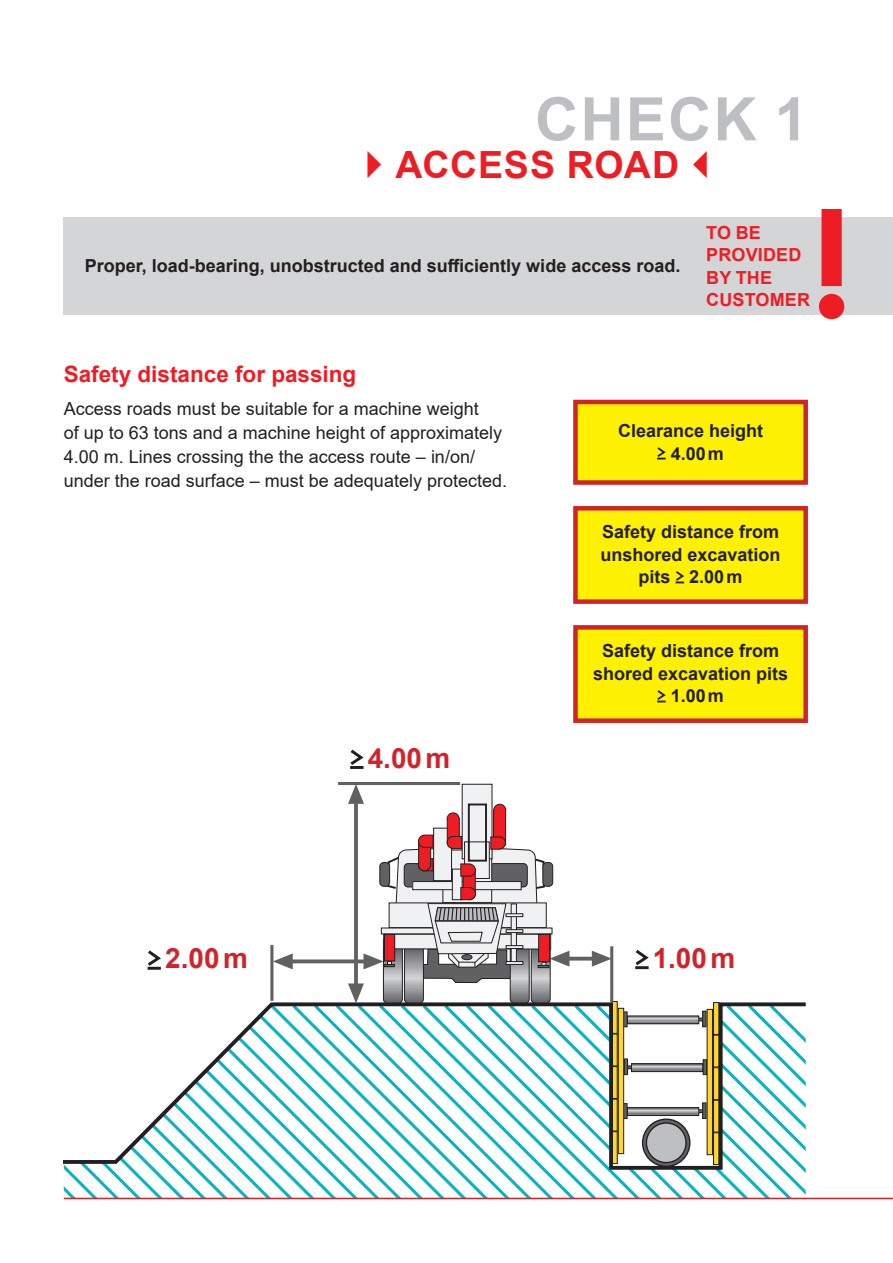
<style>
.page{position:relative;width:893px;height:1263px;background:#fff}
.page>*{position:absolute;margin:0;border:0;box-sizing:border-box;transform-origin:0 0}
.t1{font:600 143.4px "Futura ND";color:#ee1d23}
.t2{font:700 60px "Arial";letter-spacing:.035em;color:#bebfc2}
.t3{font:700 37.5px "Arial";letter-spacing:.015em;color:#ee1d23}
.t4{font:700 27.9px "Arial";letter-spacing:.065em;color:#d1232a}
.t5{font:700 22.5px "Arial";color:#ee1d23}
.t6{font:18px/24px "Arial";color:#231f20}
.t7{font:700 18px/22.5px "Arial";color:#231f20}
.t8{font:700 18px/22.5px "Arial";letter-spacing:.01em;color:#ee1d23}
</style>
<div class="page">
<svg style="left:64px;top:1172px;width:742px;height:26px"></svg>
<svg style="left:64px;top:1000px;width:742px;height:172px"></svg>
<hr style="left:566px;top:957px;width:27px;height:3px;background:#616164">
<svg style="left:592px;top:951px;width:18px;height:16px"></svg>
<hr style="left:270px;top:945px;width:3px;height:56px;background:#616164">
<svg style="left:293px;top:959px;width:55px;height:4px"></svg>
<svg style="left:273px;top:953px;width:20px;height:16px"></svg>
<hr style="left:610px;top:946px;width:3px;height:56px;background:#616164">
<hr style="left:338px;top:782px;width:122px;height:3px;background:#616164">
<svg style="left:348px;top:784px;width:221px;height:219px"></svg>
<hr style="left:64px;top:1198px;width:829px;height:1px;background:#d1232a">
<div style="left:573px;top:400px;width:235px;height:85px;background:#fff101;border:4px solid #d1232a"></div>
<div style="left:573px;top:506px;width:235px;height:98px;background:#fff101;border:4px solid #d1232a"></div>
<div style="left:573px;top:625px;width:235px;height:98px;background:#fff101;border:4px solid #d1232a"></div>
<svg style="left:657px;top:447px;width:9px;height:12px"></svg>
<svg style="left:675px;top:571px;width:10px;height:12px"></svg>
<svg style="left:657px;top:690px;width:9px;height:12px"></svg>
<div style="left:64px;top:217px;width:829px;height:98px;background:#d4d5d7"></div>
<svg style="left:350px;top:749px;width:14px;height:20px"></svg>
<svg style="left:147px;top:950px;width:14px;height:20px"></svg>
<svg style="left:635px;top:950px;width:14px;height:16px"></svg>
<hr style="left:635px;top:966px;width:14px;height:3px;background:#231f20">
<h2 class="t2" style="left:535px;top:77px;width:274px">CHECK 1</h2>
<h3 class="t3" style="left:396px;top:138px;width:285px">ACCESS ROAD</h3>
<p class="t7" style="left:85px;top:255px;width:597px">Proper, load-bearing, unobstructed and sufficiently wide access road.</p>
<p class="t8" style="left:706px;top:221px;width:105px">TO BE<br>PROVIDED<br>BY THE<br>CUSTOMER</p>
<h1 class="t1" style="left:811px;top:167px;width:42px">!</h1>
<p class="t5" style="left:64px;top:358px;width:294px">Safety distance for passing</p>
<p class="t6" style="left:64px;top:396px;width:445px">Access roads must be suitable for a machine weight<br>of up to 63 tons and a machine height of approximately 4.00 m. Lines crossing the the access route – in/on/ under the road surface – must be adequately protected.</p>
<p class="t7" style="left:671px;top:420px;width:94px;text-indent:-53px">Clearance height<br>4.00m</p>
<p class="t7" style="left:600px;top:521px;width:182px;text-align:center">Safety distance from unshored excavation pits 2.00m</p>
<h3 class="t4" style="left:368px;top:738px;width:84px">4.00m</h3>
<p class="t7" style="left:602px;top:640px;width:179px">Safety distance from</p>
<p class="t7" style="left:593px;top:662px;width:197px">shored excavation pits</p>
<p class="t7" style="left:671px;top:685px;width:55px">1.00m</p>
<h3 class="t4" style="left:165px;top:939px;width:84px">2.00m</h3>
<h3 class="t4" style="left:653px;top:938px;width:84px">1.00m</h3>
</div>
